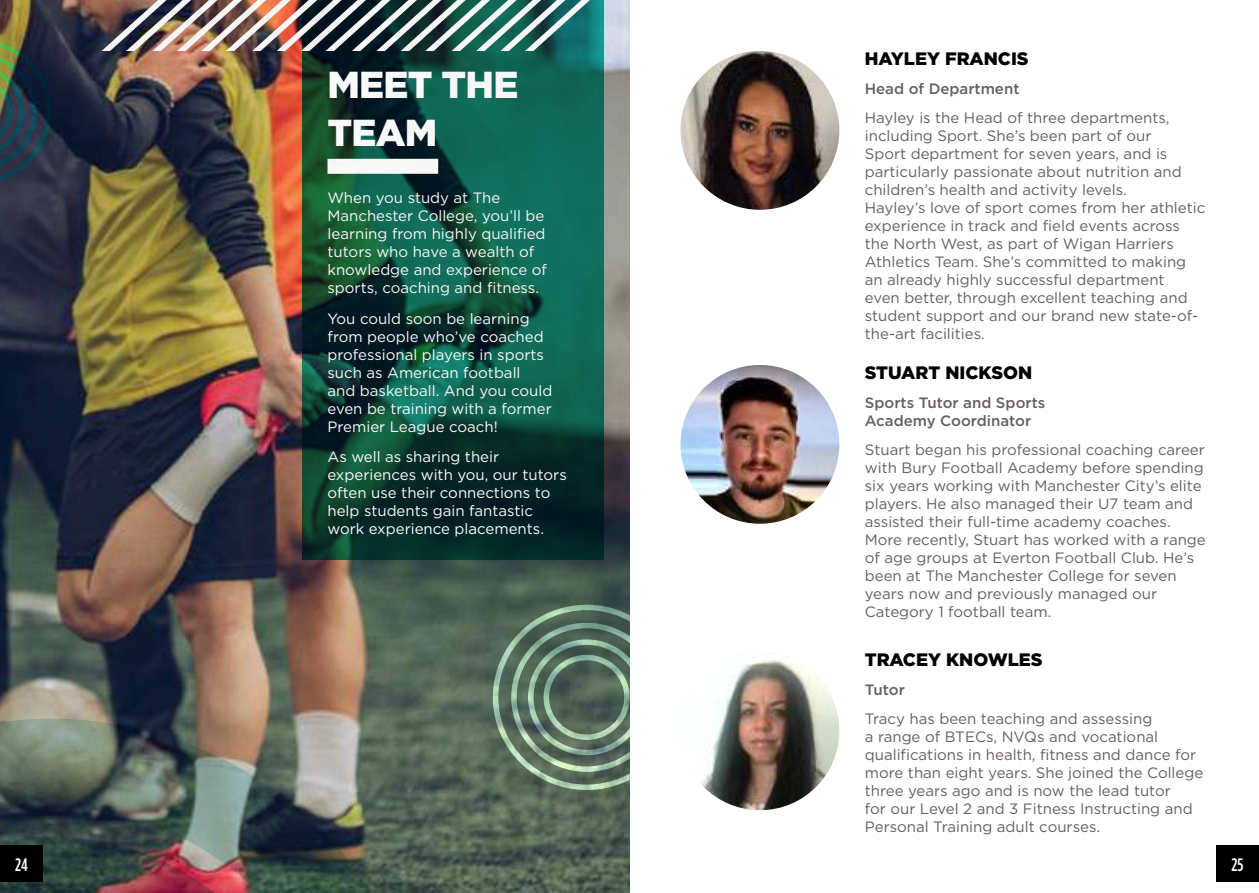
<style>
.page{position:relative;width:1259px;height:893px;background:#fff}
.page>*{position:absolute;margin:0;border:0;box-sizing:border-box;transform-origin:0 0}
.t1{font:900 37.5px/48px "Gotham";letter-spacing:-.02em;color:#fff}
.t2{font:900 18px "Gotham";color:#000}
.t3{font:500 18px "Gotham Condensed";color:#fff}
.t4{font:15px/18px "Gotham";color:#66605c}
.t5{font:15px/18px "Gotham";color:#fff}
.t6{font:500 15px/18px "Gotham";color:#66605c}
</style>
<div class="page">
<img style="left:680px;top:51px;width:159px;height:159px;border-radius:79px">
<img style="left:680px;top:365px;width:159px;height:159px;border-radius:79px">
<img style="left:680px;top:651px;width:159px;height:159px;border-radius:79px">
<svg style="left:629px;top:605px;width:1px;height:185px"></svg>
<img style="left:0;top:0;width:629px;height:893px">
<div style="left:1216px;top:845px;width:43px;height:37px;background:#000"></div>
<div style="left:0;top:845px;width:43px;height:37px;background:#000"></div>
<h1 class="t1" style="left:327px;top:60px;width:192px">MEET THE<br>TEAM</h1>
<p class="t5" style="left:327px;top:188px;width:221px">When you study at The<br>Manchester College, you’ll be learning from highly qualified tutors who have a wealth of knowledge and experience of sports, coaching and fitness.</p>
<p class="t5" style="left:327px;top:309px;width:226px">You could soon be learning from people who’ve coached professional players in sports such as American football<br>and basketball. And you could even be training with a former<br>Premier League coach!</p>
<p class="t5" style="left:327px;top:448px;width:241px">As well as sharing their experiences with you, our tutors often use their connections to help students gain fantastic work experience placements.</p>
<p class="t2" style="left:865px;top:47px;width:165px">HAYLEY FRANCIS</p>
<p class="t6" style="left:865px;top:80px;width:156px">Head of Department</p>
<p class="t4" style="left:865px;top:109px;width:342px">Hayley is the Head of three departments, including Sport. She’s been part of our<br>Sport department for seven years, and is particularly passionate about nutrition and children’s health and activity levels.<br>Hayley’s love of sport comes from her athletic experience in track and field events across the North West, as part of Wigan Harriers Athletics Team. She’s committed to making an already highly successful department<br>even better, through excellent teaching and student support and our brand new state-of&shy;the-art facilities.</p>
<p class="t2" style="left:865px;top:361px;width:169px">STUART NICKSON</p>
<p class="t6" style="left:865px;top:394px;width:182px">Sports Tutor and Sports<br>Academy Coordinator</p>
<p class="t4" style="left:865px;top:441px;width:342px">Stuart began his professional coaching career with Bury Football Academy before spending six years working with Manchester City’s elite players. He also managed their U7 team and assisted their full-time academy coaches.<br>More recently, Stuart has worked with a range of age groups at Everton Football Club. He’s been at The Manchester College for seven years now and previously managed our Category 1 football team.</p>
<p class="t2" style="left:865px;top:647px;width:179px">TRACEY KNOWLES</p>
<p class="t6" style="left:865px;top:680px;width:42px">Tutor</p>
<p class="t4" style="left:865px;top:709px;width:340px">Tracy has been teaching and assessing<br>a range of BTECs, NVQs and vocational qualifications in health, fitness and dance for more than eight years. She joined the College three years ago and is now the lead tutor<br>for our Level 2 and 3 Fitness Instructing and Personal Training adult courses.</p>
<p class="t3" style="left:15px;top:854px;width:14px">24</p>
<p class="t3" style="left:1231px;top:854px;width:13px">25</p>
</div>
